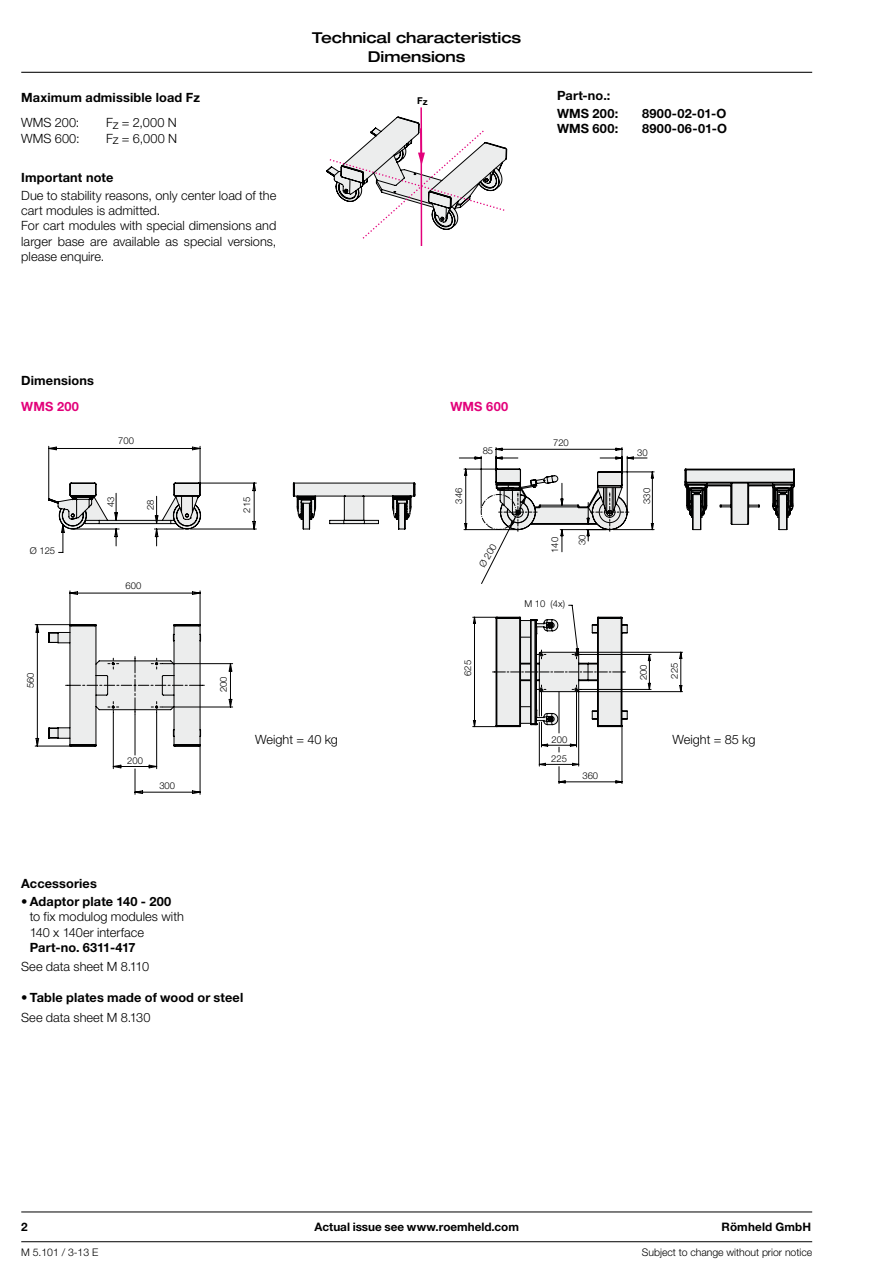
<style>
.page{position:relative;width:893px;height:1263px;background:#fff}
.page>*{position:absolute;margin:0;border:0;box-sizing:border-box;transform-origin:0 0}
.t1{font:500 expanded 15px/18.8px "Helvetica Neue";letter-spacing:-.005em;color:#000;text-align:center}
.t2{font:300 12.75px/15.3px "Helvetica Neue";letter-spacing:.005em;color:#000}
.t3{font:700 12.75px/17.4px "Helvetica Neue";letter-spacing:.01em;color:#000}
.t4{font:700 12.75px "Helvetica Neue";letter-spacing:.02em;color:#e2007a}
.t5{font:700 11.7px "Helvetica Neue";color:#000}
.t6{font:300 10.5px "Helvetica Neue";letter-spacing:-.005em;color:#000}
.t7{font:300 9.45px/19px "Helvetica Neue";color:#000}
.t8{font:700 9.45px "Helvetica Neue";color:#000}
.s1{font-weight:700}
.s2{font-weight:300}
</style>
<div class="page">
<hr style="left:21px;top:72px;width:791px;height:1px;background:#000">
<svg style="left:35px;top:446px;width:166px;height:348px"></svg>
<svg style="left:57px;top:530px;width:176px;height:206px"></svg>
<svg style="left:48px;top:623px;width:153px;height:124px"></svg>
<svg style="left:48px;top:482px;width:367px;height:48px"></svg>
<hr style="left:420px;top:128px;width:2px;height:118px;background:#e2007a">
<hr style="left:420px;top:107px;width:2px;height:48px;background:#e2007a">
<svg style="left:326px;top:116px;width:181px;height:124px"></svg>
<svg style="left:459px;top:447px;width:189px;height:281px"></svg>
<svg style="left:481px;top:466px;width:147px;height:318px"></svg>
<svg style="left:530px;top:468px;width:257px;height:258px"></svg>
<svg style="left:685px;top:468px;width:110px;height:62px"></svg>
<hr style="left:21px;top:1241px;width:791px;height:1px;background:#000">
<hr style="left:21px;top:1212px;width:791px;height:1px;background:#000">
<p class="t1" style="left:312px;top:28px;width:211px">Technical characteristics<br>Dimensions</p>
<p class="t3" style="left:21px;top:88px;width:180px">Maximum admissible load Fz</p>
<p class="t8" style="left:417px;top:95px;width:12px">Fz</p>
<p class="t2" style="left:21px;top:115px;width:60px">WMS 200:</p>
<p class="t2" style="left:106px;top:115px;width:72px">Fz = 2,000 N</p>
<p class="t2" style="left:21px;top:130px;width:60px">WMS 600:</p>
<p class="t2" style="left:106px;top:130px;width:72px">Fz = 6,000 N</p>
<p class="t3" style="left:21px;top:169px;width:94px">Important note</p>
<p class="t2" style="left:21px;top:187px;width:257px">Due to stability reasons, only center load of the cart modules is admitted.<br>For cart modules with special dimensions and larger base are available as special versions, please enquire.</p>
<p class="t3" style="left:557px;top:87px;width:63px">Part-no.:<br>WMS 200:</p>
<p class="t3" style="left:642px;top:104px;width:86px">8900-02-01-O</p>
<p class="t3" style="left:557px;top:120px;width:63px">WMS 600:</p>
<p class="t3" style="left:642px;top:120px;width:86px">8900-06-01-O</p>
<p class="t3" style="left:21px;top:371px;width:74px">Dimensions</p>
<p class="t4" style="left:21px;top:398px;width:59px">WMS 200</p>
<p class="t4" style="left:450px;top:398px;width:59px">WMS 600</p>
<p class="t7" style="left:30px;top:541px;width:27px">Ø 125</p>
<p class="t7" style="left:118px;top:431px;width:17px">700</p>
<p class="t7" style="left:101px;top:507px;width:12px;rotate:-90deg">43</p>
<p class="t7" style="left:141px;top:510px;width:12px;rotate:-90deg">28</p>
<p class="t7" style="left:126px;top:576px;width:17px">600</p>
<p class="t7" style="left:237px;top:513px;width:17px;rotate:-90deg">215</p>
<p class="t7" style="left:449px;top:504px;width:17px;rotate:-90deg">346</p>
<p class="t7" style="left:553px;top:433px;width:17px">720</p>
<p class="t7" style="left:483px;top:440px;width:12px">85</p>
<p class="t7" style="left:637px;top:443px;width:12px">30</p>
<p class="t7" style="left:473px;top:562px;width:27px;rotate:-60deg">Ø 200</p>
<p class="t7" style="left:545px;top:553px;width:17px;rotate:-90deg">140</p>
<p class="t7" style="left:572px;top:545px;width:12px;rotate:-90deg">30</p>
<p class="t7" style="left:524px;top:593px;width:42px">M 10 (4x)</p>
<p class="t7" style="left:637px;top:504px;width:17px;rotate:-90deg">330</p>
<p class="t7" style="left:21px;top:688px;width:17px;rotate:-90deg">560</p>
<p class="t7" style="left:214px;top:692px;width:17px;rotate:-90deg">200</p>
<p class="t7" style="left:127px;top:751px;width:17px">200</p>
<p class="t7" style="left:159px;top:776px;width:17px">300</p>
<p class="t7" style="left:458px;top:676px;width:17px;rotate:-90deg">625</p>
<p class="t7" style="left:634px;top:680px;width:17px;rotate:-90deg">200</p>
<p class="t7" style="left:665px;top:678px;width:17px;rotate:-90deg">225</p>
<p class="t2" style="left:255px;top:731px;width:84px">Weight = 40 kg</p>
<p class="t2" style="left:672px;top:731px;width:84px">Weight = 85 kg</p>
<p class="t7" style="left:551px;top:730px;width:18px">200<br>225</p>
<p class="t7" style="left:582px;top:766px;width:17px">360</p>
<p class="t3" style="left:21px;top:875px;width:77px">Accessories</p>
<p class="t2" style="left:30px;top:893px;width:156px;text-indent:-9px">• <span class="s1">Adaptor plate 140 - 200 </span>to fix modulog modules with<br>140 x 140er interface</p>
<p class="t3" style="left:30px;top:938px;width:107px">Part-no. 6311-417</p>
<p class="t2" style="left:21px;top:959px;width:129px">See data sheet M 8.110</p>
<p class="t3" style="left:21px;top:987px;width:224px;line-height:19.5px"><span class="s2">•</span> Table plates made of wood or steel<br><span class="s2">See data sheet M 8.130</span></p>
<p class="t5" style="left:21px;top:1220px;width:8px">2</p>
<p class="t5" style="left:315px;top:1220px;width:206px">Actual issue see www.roemheld.com</p>
<p class="t5" style="left:722px;top:1220px;width:91px">Römheld GmbH</p>
<p class="t6" style="left:21px;top:1245px;width:79px">M 5.101 / 3-13 E</p>
<p class="t6" style="left:642px;top:1245px;width:172px">Subject to change without prior notice</p>
</div>
